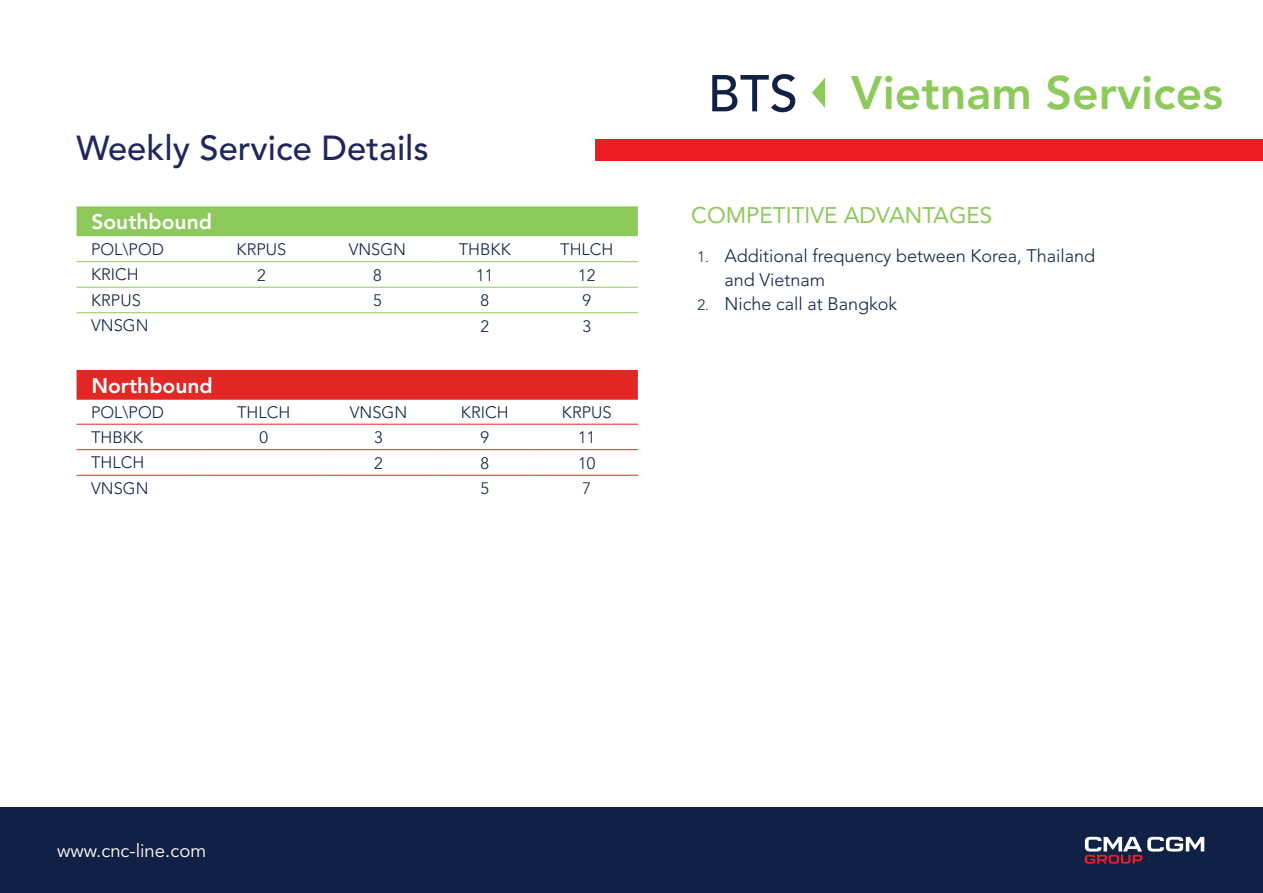
<style>
.page{position:relative;width:1263px;height:893px;background:#fff}
.page>*{position:absolute;margin:0;border:0;box-sizing:border-box;transform-origin:0 0}
.t1{font:800 46.5px "Avenir LT Std";color:#8ec95c}
.t2{font:500 34.5px "Avenir LT Std";color:#21275d}
.t3{font:22.5px "Avenir LT Std";color:#8ec95c}
.t4{font:800 21px "Avenir LT Std";color:#fff}
.t5{font:18.6px "Avenir LT Std";color:#fff}
.t6{font:300 18px/24px "Avenir LT Std";color:#112146}
.t7{font:300 16.5px "Avenir LT Std";color:#112146}
.s1{font-weight:500;font-size:51.3px;color:#112146}
.s2{font-size:15px}
</style>
<div class="page">
<div style="left:77px;top:206px;width:561px;height:30px;background:#8ec95c"></div>
<hr style="left:77px;top:261px;width:125px;height:1px;background:#8ec95c">
<hr style="left:202px;top:261px;width:119px;height:1px;background:#8ec95c">
<hr style="left:321px;top:261px;width:113px;height:1px;background:#8ec95c">
<hr style="left:434px;top:261px;width:102px;height:1px;background:#8ec95c">
<hr style="left:536px;top:261px;width:102px;height:1px;background:#8ec95c">
<hr style="left:77px;top:287px;width:125px;height:1px;background:#8ec95c">
<hr style="left:202px;top:287px;width:119px;height:1px;background:#8ec95c">
<hr style="left:321px;top:287px;width:113px;height:1px;background:#8ec95c">
<hr style="left:434px;top:287px;width:102px;height:1px;background:#8ec95c">
<hr style="left:536px;top:287px;width:102px;height:1px;background:#8ec95c">
<hr style="left:77px;top:312px;width:125px;height:1px;background:#8ec95c">
<hr style="left:202px;top:312px;width:119px;height:1px;background:#8ec95c">
<hr style="left:321px;top:312px;width:113px;height:1px;background:#8ec95c">
<hr style="left:434px;top:312px;width:102px;height:1px;background:#8ec95c">
<hr style="left:536px;top:312px;width:102px;height:1px;background:#8ec95c">
<div style="left:77px;top:370px;width:561px;height:30px;background:#e22725"></div>
<hr style="left:77px;top:424px;width:127px;height:1px;background:#e22725">
<hr style="left:204px;top:424px;width:119px;height:1px;background:#e22725">
<hr style="left:323px;top:424px;width:111px;height:1px;background:#e22725">
<hr style="left:434px;top:424px;width:102px;height:1px;background:#e22725">
<hr style="left:536px;top:424px;width:102px;height:1px;background:#e22725">
<hr style="left:77px;top:449px;width:127px;height:1px;background:#e22725">
<hr style="left:204px;top:449px;width:119px;height:1px;background:#e22725">
<hr style="left:323px;top:449px;width:111px;height:1px;background:#e22725">
<hr style="left:434px;top:449px;width:102px;height:1px;background:#e22725">
<hr style="left:536px;top:449px;width:102px;height:1px;background:#e22725">
<hr style="left:77px;top:475px;width:127px;height:1px;background:#e22725">
<hr style="left:204px;top:475px;width:119px;height:1px;background:#e22725">
<hr style="left:323px;top:475px;width:111px;height:1px;background:#e22725">
<hr style="left:434px;top:475px;width:102px;height:1px;background:#e22725">
<hr style="left:536px;top:475px;width:102px;height:1px;background:#e22725">
<div style="left:0;top:807px;width:1263px;height:86px;background:#112146"></div>
<svg style="left:1085px;top:837px;width:119px;height:27px"></svg>
<svg style="left:812px;top:78px;width:13px;height:30px"></svg>
<div style="left:595px;top:139px;width:668px;height:21px;background:#ee1d23"></div>
<h2 class="t2" style="left:77px;top:128px;width:354px">Weekly Service Details</h2>
<h1 class="t1" style="left:708px;top:65px;width:517px"><span class="s1">BTS</span> Vietnam Services</h1>
<p class="t4" style="left:91px;top:209px;width:122px">Southbound</p>
<h3 class="t3" style="left:691px;top:203px;width:303px">COMPETITIVE ADVANTAGES</h3>
<p class="t7" style="left:91px;top:239px;width:75px">POL\POD</p>
<p class="t7" style="left:237px;top:239px;width:51px">KRPUS</p>
<p class="t7" style="left:349px;top:239px;width:59px">VNSGN</p>
<p class="t7" style="left:459px;top:239px;width:53px">THBKK</p>
<p class="t7" style="left:560px;top:239px;width:55px">THLCH</p>
<p class="t7" style="left:91px;top:265px;width:49px">KRICH</p>
<p class="t7" style="left:257px;top:265px;width:10px">2</p>
<p class="t7" style="left:373px;top:265px;width:10px">8</p>
<p class="t7" style="left:476px;top:265px;width:19px">11</p>
<p class="t7" style="left:578px;top:265px;width:19px">12</p>
<p class="t7" style="left:91px;top:290px;width:51px">KRPUS</p>
<p class="t7" style="left:373px;top:291px;width:10px">5</p>
<p class="t7" style="left:480px;top:291px;width:10px">8</p>
<p class="t7" style="left:583px;top:291px;width:10px">9</p>
<p class="t7" style="left:91px;top:316px;width:59px">VNSGN</p>
<p class="t7" style="left:480px;top:316px;width:10px">2</p>
<p class="t7" style="left:583px;top:316px;width:10px">3</p>
<p class="t6" style="left:724px;top:243px;width:372px;text-indent:-27px"><span class="s2">1.</span> Additional frequency between Korea, Thailand and Vietnam</p>
<p class="t6" style="left:697px;top:291px;width:201px"><span class="s2">2.</span> Niche call at Bangkok</p>
<p class="t4" style="left:91px;top:373px;width:123px">Northbound</p>
<p class="t7" style="left:91px;top:403px;width:75px">POL\POD</p>
<p class="t7" style="left:237px;top:403px;width:55px">THLCH</p>
<p class="t7" style="left:350px;top:403px;width:59px">VNSGN</p>
<p class="t7" style="left:461px;top:403px;width:49px">KRICH</p>
<p class="t7" style="left:562px;top:403px;width:51px">KRPUS</p>
<p class="t7" style="left:91px;top:427px;width:53px">THBKK</p>
<p class="t7" style="left:259px;top:428px;width:10px">0</p>
<p class="t7" style="left:374px;top:428px;width:10px">3</p>
<p class="t7" style="left:480px;top:428px;width:10px">9</p>
<p class="t7" style="left:578px;top:428px;width:19px">11</p>
<p class="t7" style="left:91px;top:453px;width:55px">THLCH</p>
<p class="t7" style="left:374px;top:453px;width:10px">2</p>
<p class="t7" style="left:480px;top:453px;width:10px">8</p>
<p class="t7" style="left:578px;top:453px;width:19px">10</p>
<p class="t7" style="left:91px;top:478px;width:59px">VNSGN</p>
<p class="t7" style="left:480px;top:479px;width:10px">5</p>
<p class="t7" style="left:583px;top:479px;width:10px">7</p>
<p class="t5" style="left:57px;top:840px;width:151px">www.cnc-line.com</p>
</div>
